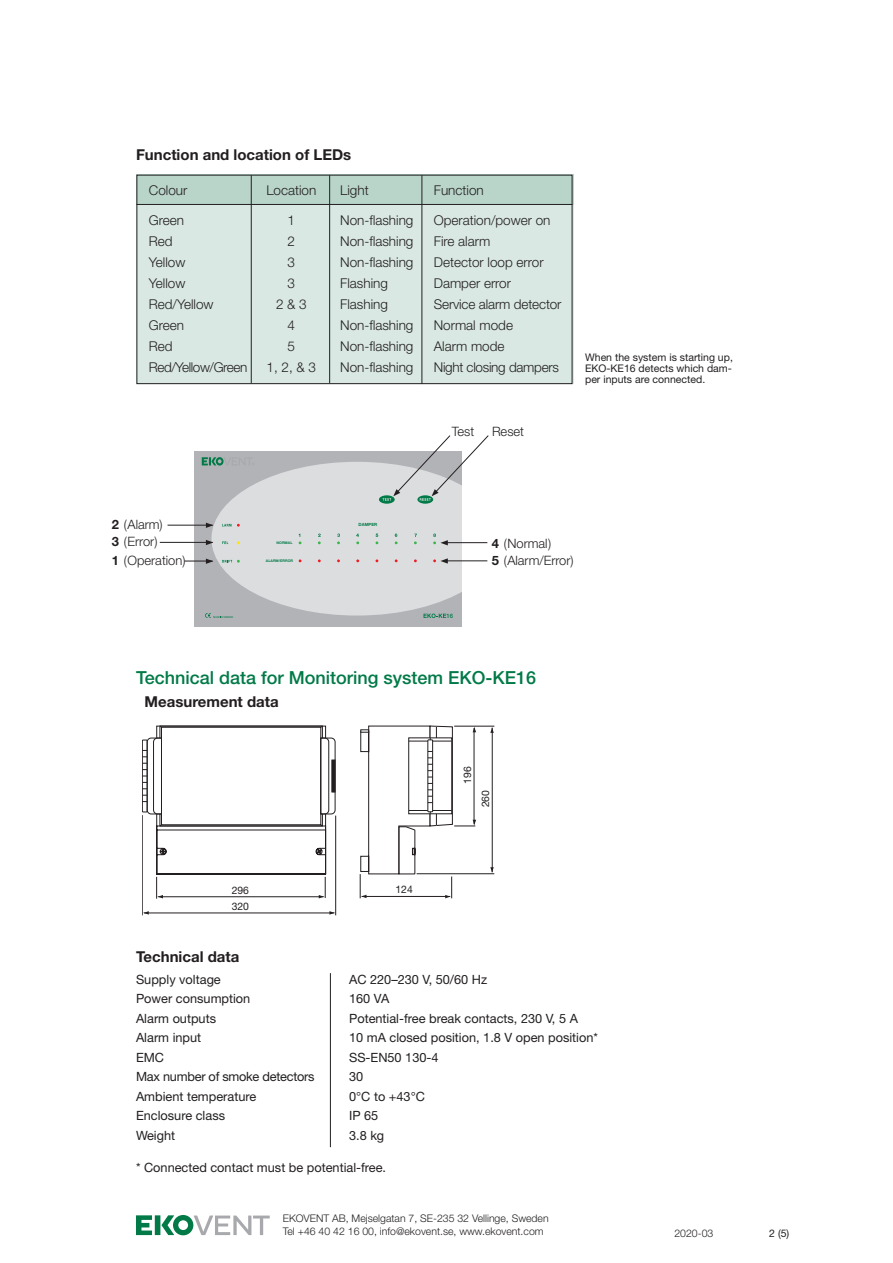
<style>
.page{position:relative;width:893px;height:1263px;background:#fff}
.page>*{position:absolute;margin:0;border:0;box-sizing:border-box;transform-origin:0 0}
._03_RUBRIK{font:500 18px "Helvetica Neue LT Std";color:#017a47}
._06_Tabell_RUBRIK_St{font:700 15px "Helvetica Neue LT Std";color:#231f20}
._05_Stycke_RUBRIK{font:700 15px "Helvetica Neue LT Std";color:#231f20}
.t1{font:300 13.5px "Helvetica Neue LT Std";color:#231f20}
.t2{font:300 13.5px "Helvetica Neue LT Std";letter-spacing:-.02em;color:#231f20}
.t3{font:300 13.5px "Helvetica Neue LT Std";letter-spacing:-.03em;color:#231f20}
.t4{font:300 12.9px/17.2px "Helvetica Neue LT Std";color:#231f20}
._10_Brödtext_utan_in{font:12.75px "Helvetica Neue LT Std";color:#231f20}
._10_Brödtext_utan_in-2{font:12.75px "Helvetica Neue LT Std";letter-spacing:-.02em;color:#231f20}
.t5{font:300 10.5px/12.8px "Helvetica Neue LT Std";color:#231f20}
._25_Bildtext{font:10.5px/11.2px "Helvetica Neue LT Std";color:#231f20;text-align:justify}
.t6{font:10.35px "Helvetica Neue LT Std";color:#231f20}
.t7{font:500 6px "Helvetica Neue LT Std";color:#007a48}
.t8{font:700 4.35px "Helvetica Neue LT Std";color:#017a47}
.t9{font:700 3.6px "Helvetica Neue LT Std";color:#017a47}
.s1{font-weight:700}
</style>
<div class="page">
<div style="left:136px;top:204px;width:437px;height:180px;background:#d9e8e2"></div>
<div style="left:136px;top:174px;width:437px;height:31px;background:#b9d5ca"></div>
<hr style="left:330px;top:973px;width:1px;height:174px;background:#231f20">
<div style="left:136px;top:175px;width:436px;height:209px;border:1px solid #231f20"></div>
<hr style="left:251px;top:175px;width:1px;height:208px;background:#231f20">
<hr style="left:329px;top:175px;width:1px;height:208px;background:#231f20">
<hr style="left:422px;top:175px;width:1px;height:209px;background:#231f20">
<hr style="left:136px;top:204px;width:436px;height:1px;background:#231f20">
<svg style="left:193px;top:451px;width:269px;height:176px;background:#cfd0d2"></svg>
<svg style="left:379px;top:495px;width:16px;height:9px"></svg>
<svg style="left:417px;top:495px;width:16px;height:9px"></svg>
<svg style="left:423px;top:614px;width:23px;height:4px"></svg>
<svg style="left:222px;top:524px;width:9px;height:2px"></svg>
<svg style="left:222px;top:541px;width:6px;height:3px"></svg>
<svg style="left:299px;top:534px;width:2px;height:10px"></svg>
<svg style="left:318px;top:534px;width:3px;height:10px"></svg>
<svg style="left:337px;top:534px;width:3px;height:10px"></svg>
<svg style="left:356px;top:534px;width:3px;height:10px"></svg>
<svg style="left:376px;top:534px;width:2px;height:10px"></svg>
<svg style="left:395px;top:534px;width:3px;height:10px"></svg>
<svg style="left:414px;top:534px;width:3px;height:10px"></svg>
<svg style="left:222px;top:560px;width:18px;height:3px"></svg>
<svg style="left:205px;top:613px;width:28px;height:5px"></svg>
<hr style="left:168px;top:525px;width:45px;height:1px;background:#231f20">
<hr style="left:160px;top:542px;width:53px;height:1px;background:#231f20">
<svg style="left:206px;top:523px;width:7px;height:5px"></svg>
<svg style="left:206px;top:540px;width:7px;height:5px"></svg>
<svg style="left:184px;top:559px;width:29px;height:5px"></svg>
<hr style="left:446px;top:542px;width:41px;height:1px;background:#231f20">
<hr style="left:444px;top:560px;width:43px;height:1px;background:#231f20">
<svg style="left:433px;top:558px;width:15px;height:6px"></svg>
<svg style="left:433px;top:534px;width:15px;height:11px"></svg>
<svg style="left:383px;top:435px;width:106px;height:66px"></svg>
<svg style="left:202px;top:457px;width:53px;height:9px"></svg>
<hr style="left:417px;top:873px;width:77px;height:1px;background:#231f20">
<hr style="left:454px;top:726px;width:40px;height:1px;background:#231f20">
<hr style="left:492px;top:728px;width:1px;height:144px;background:#231f20">
<svg style="left:490px;top:867px;width:4px;height:6px"></svg>
<svg style="left:490px;top:727px;width:4px;height:6px"></svg>
<hr style="left:335px;top:815px;width:1px;height:100px;background:#231f20">
<hr style="left:142px;top:815px;width:1px;height:100px;background:#231f20">
<hr style="left:144px;top:913px;width:190px;height:1px;background:#231f20">
<svg style="left:143px;top:911px;width:6px;height:4px"></svg>
<svg style="left:329px;top:911px;width:7px;height:4px"></svg>
<svg style="left:142px;top:726px;width:194px;height:173px"></svg>
<svg style="left:360px;top:726px;width:116px;height:172px"></svg>
<svg style="left:136px;top:1215px;width:16px;height:20px"></svg>
<div style="left:155px;top:1215px;width:5px;height:20px;background:#017a47"></div>
<svg style="left:161px;top:1215px;width:109px;height:20px"></svg>
<p class="_06_Tabell_RUBRIK_St" style="left:136px;top:145px;width:217px">Function and location of LEDs</p>
<p class="t1" style="left:149px;top:182px;width:40px">Colour</p>
<p class="t1" style="left:266px;top:182px;width:52px">Location</p>
<p class="t1" style="left:340px;top:182px;width:30px">Light</p>
<p class="t1" style="left:434px;top:182px;width:52px">Function</p>
<p class="t1" style="left:149px;top:212px;width:37px">Green</p>
<p class="t1" style="left:288px;top:212px;width:9px">1</p>
<p class="t1" style="left:340px;top:212px;width:75px">Non-flashing</p>
<p class="t1" style="left:434px;top:212px;width:118px">Operation/power on</p>
<p class="t1" style="left:149px;top:233px;width:25px">Red</p>
<p class="t1" style="left:288px;top:233px;width:9px">2</p>
<p class="t1" style="left:340px;top:233px;width:75px">Non-flashing</p>
<p class="t1" style="left:434px;top:233px;width:58px">Fire alarm</p>
<p class="t1" style="left:149px;top:254px;width:38px">Yellow</p>
<p class="t1" style="left:288px;top:254px;width:9px">3</p>
<p class="t1" style="left:340px;top:254px;width:75px">Non-flashing</p>
<p class="t1" style="left:434px;top:254px;width:111px">Detector loop error</p>
<p class="t1" style="left:149px;top:275px;width:38px">Yellow</p>
<p class="t1" style="left:288px;top:275px;width:9px">3</p>
<p class="t1" style="left:340px;top:275px;width:49px">Flashing</p>
<p class="t1" style="left:434px;top:275px;width:79px">Damper error</p>
<p class="t1" style="left:149px;top:296px;width:66px">Red/Yellow</p>
<p class="t1" style="left:276px;top:296px;width:32px">2 &amp; 3</p>
<p class="t1" style="left:340px;top:296px;width:49px">Flashing</p>
<p class="t1" style="left:434px;top:296px;width:129px">Service alarm detector</p>
<p class="t1" style="left:149px;top:317px;width:37px">Green</p>
<p class="t1" style="left:288px;top:317px;width:9px">4</p>
<p class="t1" style="left:340px;top:317px;width:75px">Non-flashing</p>
<p class="t1" style="left:434px;top:317px;width:81px">Normal mode</p>
<p class="t1" style="left:149px;top:338px;width:25px">Red</p>
<p class="t1" style="left:288px;top:338px;width:9px">5</p>
<p class="t1" style="left:340px;top:338px;width:75px">Non-flashing</p>
<p class="t1" style="left:434px;top:338px;width:72px">Alarm mode</p>
<p class="t3" style="left:149px;top:359px;width:100px">Red/Yellow/Green</p>
<p class="t1" style="left:267px;top:359px;width:51px">1, 2, &amp; 3</p>
<p class="t1" style="left:340px;top:359px;width:75px">Non-flashing</p>
<p class="t2" style="left:434px;top:359px;width:127px">Night closing dampers</p>
<p class="_25_Bildtext" style="left:585px;top:351px;width:149px">When the system is starting up, EKO-KE16 detects which dam&shy;per inputs are connected.</p>
<p class="t4" style="left:112px;top:515px;width:52px"><span class="s1">2</span> (Alarm)<br><span class="s1">3</span> (Error)</p>
<p class="t4" style="left:112px;top:551px;width:75px"><span class="s1">1</span> (Operation)</p>
<p class="t9" style="left:277px;top:541px;width:17px">NORMAL</p>
<p class="t9" style="left:266px;top:559px;width:29px">ALARM/ERROR</p>
<p class="t8" style="left:359px;top:521px;width:20px">DAMPER</p>
<p class="t4" style="left:452px;top:422px;width:24px">Test</p>
<p class="t4" style="left:492px;top:422px;width:34px">Reset</p>
<p class="t7" style="left:447px;top:612px;width:8px">16</p>
<p class="t4" style="left:492px;top:534px;width:83px"><span class="s1">4</span> (Normal)<br><span class="s1">5</span> (Alarm/Error)</p>
<p class="_03_RUBRIK" style="left:136px;top:667px;width:402px">Technical data for Monitoring system EKO-KE16</p>
<p class="_06_Tabell_RUBRIK_St" style="left:145px;top:692px;width:136px">Measurement data</p>
<p class="t6" style="left:232px;top:884px;width:19px">296</p>
<p class="t6" style="left:395px;top:883px;width:19px">124</p>
<p class="t6" style="left:232px;top:900px;width:19px">320</p>
<p class="t6" style="left:461px;top:784px;width:19px;rotate:-90deg">196</p>
<p class="t6" style="left:479px;top:807px;width:19px;rotate:-90deg">260</p>
<p class="_05_Stycke_RUBRIK" style="left:136px;top:947px;width:105px">Technical data</p>
<p class="_10_Brödtext_utan_in" style="left:136px;top:972px;width:86px">Supply voltage</p>
<p class="_10_Brödtext_utan_in" style="left:349px;top:972px;width:140px">AC 220–230 V, 50/60 Hz</p>
<p class="_10_Brödtext_utan_in" style="left:136px;top:991px;width:116px">Power consumption</p>
<p class="_10_Brödtext_utan_in" style="left:349px;top:991px;width:42px">160 VA</p>
<p class="_10_Brödtext_utan_in" style="left:136px;top:1011px;width:82px">Alarm outputs</p>
<p class="_10_Brödtext_utan_in" style="left:349px;top:1011px;width:230px">Potential-free break contacts, 230 V, 5 A</p>
<p class="_10_Brödtext_utan_in" style="left:136px;top:1030px;width:67px">Alarm input</p>
<p class="_10_Brödtext_utan_in" style="left:349px;top:1030px;width:250px">10 mA closed position, 1.8 V open position*</p>
<p class="_10_Brödtext_utan_in" style="left:136px;top:1050px;width:30px">EMC</p>
<p class="_10_Brödtext_utan_in" style="left:349px;top:1050px;width:91px">SS-EN50 130-4</p>
<p class="_10_Brödtext_utan_in-2" style="left:136px;top:1069px;width:180px">Max number of smoke detectors</p>
<p class="_10_Brödtext_utan_in" style="left:349px;top:1069px;width:16px">30</p>
<p class="_10_Brödtext_utan_in" style="left:136px;top:1089px;width:122px">Ambient temperature</p>
<p class="_10_Brödtext_utan_in" style="left:349px;top:1089px;width:77px">0°C to +43°C</p>
<p class="_10_Brödtext_utan_in" style="left:136px;top:1108px;width:91px">Enclosure class</p>
<p class="_10_Brödtext_utan_in" style="left:349px;top:1108px;width:31px">IP 65</p>
<p class="_10_Brödtext_utan_in" style="left:136px;top:1128px;width:41px">Weight</p>
<p class="_10_Brödtext_utan_in" style="left:349px;top:1128px;width:37px">3.8 kg</p>
<p class="_10_Brödtext_utan_in" style="left:136px;top:1160px;width:252px">* Connected contact must be potential-free.</p>
<p class="t5" style="left:283px;top:1212px;width:267px">EKOVENT AB, Mejselgatan 7, SE-235 32 Vellinge, Sweden<br>Tel +46 40 42 16 00, info@ekovent.se, www.ekovent.com</p>
<p class="t5" style="left:674px;top:1226px;width:40px">2020-03</p>
<p class="_25_Bildtext" style="left:769px;top:1227px;width:22px">2 (5)</p>
</div>
